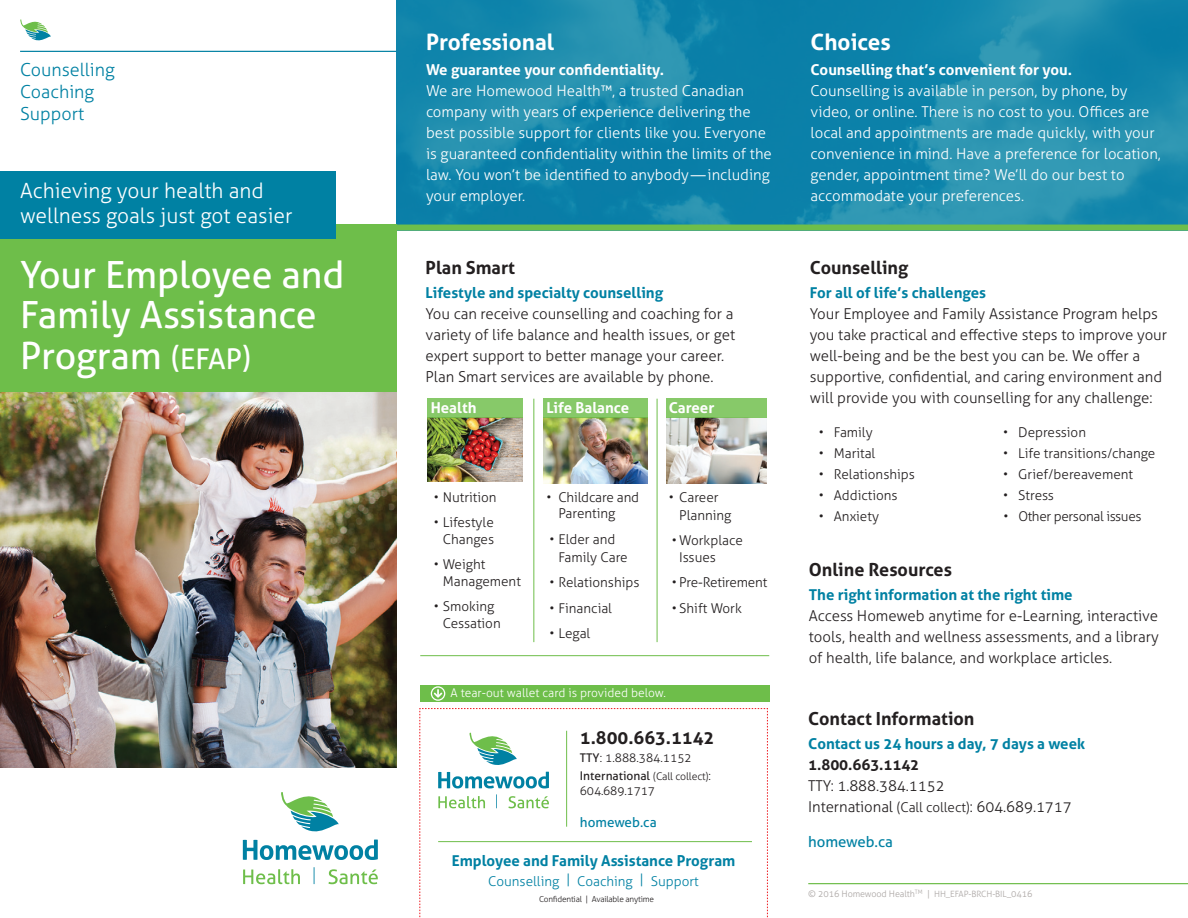
<style>
.page{position:relative;width:1188px;height:918px;background:#fff}
.page>*{position:absolute;margin:0;border:0;box-sizing:border-box;transform-origin:0 0}
.t1{font:37.5px/40.5px "Aller";color:#fff}
.t2{font:700 22.5px "Aller";color:#fff}
.t3{font:300 21px/25.2px "Aller";color:#fff}
.t4{font:700 18px "Aller";color:#231f20}
.t5{font:300 18px/21.6px "Aller";color:#0081a3}
.t6{font:300 15px/21px "Aller";color:#231f20}
.t7{font:300 15px/21px "Aller";color:#fff}
.t8{font:700 15px "Aller";color:#0081a3}
.t9{font:700 15px "Aller";color:#fff}
.t10{font:700 15px "Aller";letter-spacing:-.005em;color:#231f20}
.t11{font:15px "Aller";letter-spacing:-.005em;color:#0081a3}
.t12{font:300 13.5px/16.5px "Aller";color:#231f20}
.t13{font:300 13.5px "Aller";color:#0081a3}
.t14{font:300 13.5px "Aller";letter-spacing:-.025em;color:#231f20}
.t15{font:13.5px "Aller";color:#0081a3}
.t16{font:12px/18px "Aller";color:#231f20}
.t17{font:300 12px "Aller";color:#fff}
.t18{font:300 12px "Aller";letter-spacing:-.015em;color:#231f20}
.t19{font:300 9px "Aller";letter-spacing:-.01em;color:#aba6a4}
.t20{font:300 8.25px "Aller";letter-spacing:-.025em;color:#231f20}
.s1{font-size:28.5px}
.s2{font-weight:700}
.s3{font-size:13.5px}
.s4{font-weight:300}
.s5{font-weight:300;font-size:10.5px}
.s6{font-size:8.7px}
</style>
<div class="page">
<img style="left:0;top:392px;width:396px;height:375px">
<img style="left:428px;top:418px;width:95px;height:64px">
<img style="left:666px;top:418px;width:100px;height:65px">
<img style="left:544px;top:418px;width:104px;height:65px">
<svg style="left:396px;top:0;width:792px;height:225px;background:#1788ac"></svg>
<svg style="left:20px;top:19px;width:31px;height:22px"></svg>
<hr style="left:20px;top:51px;width:376px;height:1px;background:#0081a3">
<hr style="left:533px;top:399px;width:1px;height:243px;background:#6ebe4a">
<hr style="left:657px;top:399px;width:1px;height:243px;background:#6ebe4a">
<hr style="left:808px;top:883px;width:380px;height:1px;background:#6ebe4a">
<div style="left:396px;top:225px;width:792px;height:6px;background:#6ebe4a"></div>
<hr style="left:420px;top:655px;width:349px;height:1px;background:#6ebe4a">
<div style="left:420px;top:685px;width:349px;height:17px;background:#6ebe4a"></div>
<svg style="left:431px;top:686px;width:14px;height:15px"></svg>
<div style="left:544px;top:399px;width:104px;height:19px;background:#87c969"></div>
<div style="left:427px;top:399px;width:96px;height:19px;background:#87c969"></div>
<div style="left:666px;top:399px;width:100px;height:19px;background:#87c969"></div>
<svg style="left:242px;top:792px;width:136px;height:68px"></svg>
<svg style="left:243px;top:869px;width:57px;height:15px"></svg>
<svg style="left:328px;top:869px;width:50px;height:15px"></svg>
<svg style="left:314px;top:867px;width:1px;height:17px"></svg>
<div style="left:0;top:225px;width:396px;height:167px;background:#6ebe4a"></div>
<div style="left:0;top:172px;width:335px;height:67px;background:#0081a3"></div>
<svg style="left:419px;top:708px;width:349px;height:210px"></svg>
<p class="t5" style="left:20px;top:59px;width:96px">Counselling<br>Coaching<br>Support</p>
<h3 class="t3" style="left:20px;top:178px;width:274px">Achieving your health and wellness goals just got easier</h3>
<h1 class="t1" style="left:20px;top:254px;width:326px">Your Employee and<br>Family Assistance<br>Program <span class="s1">(EFAP)</span></h1>
<h2 class="t2" style="left:426px;top:28px;width:130px">Professional</h2>
<p class="t7" style="left:426px;top:60px;width:347px"><span class="s2">We guarantee your confidentiality.<br></span>We are Homewood Health<span class="s3">™</span>, a trusted Canadian company with years of experience delivering the best possible support for clients like you. Everyone is guaranteed confidentiality within the limits of the law. You won’t be identified to anybody—including your employer.</p>
<p class="t4" style="left:426px;top:256px;width:91px">Plan Smart</p>
<p class="t8" style="left:426px;top:283px;width:239px">Lifestyle and specialty counselling</p>
<p class="t6" style="left:426px;top:303px;width:311px">You can receive counselling and coaching for a variety of life balance and health issues, or get expert support to better manage your career.<br>Plan Smart services are available by phone.</p>
<p class="t9" style="left:431px;top:399px;width:47px">Health</p>
<p class="t9" style="left:546px;top:399px;width:84px">Life Balance</p>
<p class="t9" style="left:669px;top:399px;width:47px">Career</p>
<p class="t12" style="left:434px;top:489px;width:64px">• Nutrition</p>
<p class="t12" style="left:434px;top:514px;width:62px;text-align:right">• Lifestyle<br>Changes</p>
<p class="t12" style="left:443px;top:556px;width:80px;text-indent:-9px">• Weight<br>Management</p>
<p class="t12" style="left:443px;top:598px;width:59px;text-indent:-9px">• Smoking<br>Cessation</p>
<p class="t12" style="left:558px;top:489px;width:82px;text-indent:-12px">• Childcare and<br>Parenting</p>
<p class="t12" style="left:558px;top:530px;width:71px;line-height:18px;text-indent:-9px">• Elder and<br>Family Care</p>
<p class="t12" style="left:549px;top:574px;width:92px">• Relationships</p>
<p class="t12" style="left:549px;top:600px;width:64px">• Financial</p>
<p class="t12" style="left:549px;top:625px;width:42px">• Legal</p>
<p class="t12" style="left:679px;top:488px;width:54px;line-height:18px;text-indent:-11px">• Career<br>Planning</p>
<p class="t12" style="left:679px;top:532px;width:65px;text-indent:-8px">• Workplace<br>Issues</p>
<p class="t12" style="left:672px;top:574px;width:97px">• Pre-Retirement</p>
<p class="t12" style="left:672px;top:600px;width:72px">• Shift Work</p>
<p class="t17" style="left:451px;top:686px;width:217px">A tear-out wallet card is provided below.</p>
<p class="t4" style="left:580px;top:727px;width:136px">1.800.663.1142</p>
<p class="t16" style="left:580px;top:749px;width:133px">TTY<span class="s4">: 1.888.384.1152<br></span>International <span class="s5">(Call collect)</span><span class="s4">:</span></p>
<p class="t18" style="left:580px;top:784px;width:76px">604.689.1717</p>
<p class="t15" style="left:580px;top:814px;width:78px">homeweb.ca</p>
<p class="t8" style="left:452px;top:852px;width:285px">Employee and Family Assistance Program</p>
<p class="t13" style="left:488px;top:873px;width:212px">Counselling | Coaching | Support</p>
<p class="t20" style="left:539px;top:895px;width:116px">Confidential | Available anytime</p>
<h2 class="t2" style="left:811px;top:28px;width:82px">Choices</h2>
<p class="t9" style="left:811px;top:61px;width:263px">Counselling that’s convenient for you.</p>
<p class="t7" style="left:811px;top:81px;width:352px">Counselling is available in person, by phone, by video, or online. There is no cost to you. Offices are local and appointments are made quickly, with your convenience in mind. Have a preference for location, gender, appointment time? We’ll do our best to accommodate your preferences.</p>
<p class="t4" style="left:810px;top:256px;width:100px">Counselling</p>
<p class="t8" style="left:810px;top:283px;width:178px">For all of life’s challenges</p>
<p class="t6" style="left:810px;top:303px;width:359px">Your Employee and Family Assistance Program helps you take practical and effective steps to improve your well-being and be the best you can be. We offer a supportive, confidential, and caring environment and will provide you with counselling for any challenge:</p>
<p class="t12" style="left:819px;top:424px;width:55px">• Family</p>
<p class="t12" style="left:1003px;top:424px;width:84px">• Depression</p>
<p class="t12" style="left:819px;top:445px;width:58px">• Marital</p>
<p class="t12" style="left:1003px;top:445px;width:154px">• Life transitions/change</p>
<p class="t12" style="left:819px;top:466px;width:98px">• Relationships</p>
<p class="t12" style="left:1003px;top:466px;width:131px">• Grief/bereavement</p>
<p class="t12" style="left:819px;top:487px;width:80px">• Addictions</p>
<p class="t12" style="left:1003px;top:487px;width:52px">• Stress</p>
<p class="t12" style="left:819px;top:508px;width:62px">• Anxiety</p>
<p class="t14" style="left:1003px;top:508px;width:140px">• Other personal issues</p>
<p class="t4" style="left:809px;top:559px;width:145px">Online Resources</p>
<p class="t8" style="left:809px;top:586px;width:265px">The right information at the right time</p>
<p class="t6" style="left:809px;top:605px;width:351px;text-align:justify">Access Homeweb anytime for e-Learning, interactive tools, health and wellness assessments, and a library of health, life balance, and workplace articles.</p>
<p class="t4" style="left:808px;top:708px;width:168px">Contact Information</p>
<p class="t8" style="left:808px;top:734px;width:278px">Contact us 24 hours a day, 7 days a week</p>
<p class="t10" style="left:808px;top:755px;width:113px">1.800.663.1142</p>
<p class="t6" style="left:808px;top:775px;width:265px">TTY: 1.888.384.1152<br>International <span class="s3">(Call collect)</span>: 604.689.1717</p>
<p class="t11" style="left:808px;top:832px;width:86px">homeweb.ca</p>
<p class="t19" style="left:808px;top:889px;width:226px">© 2016 Homewood Health<sup>TM</sup> | <span class="s6">HH_EFAP-BRCH-BIL</span>_0416</p>
</div>
